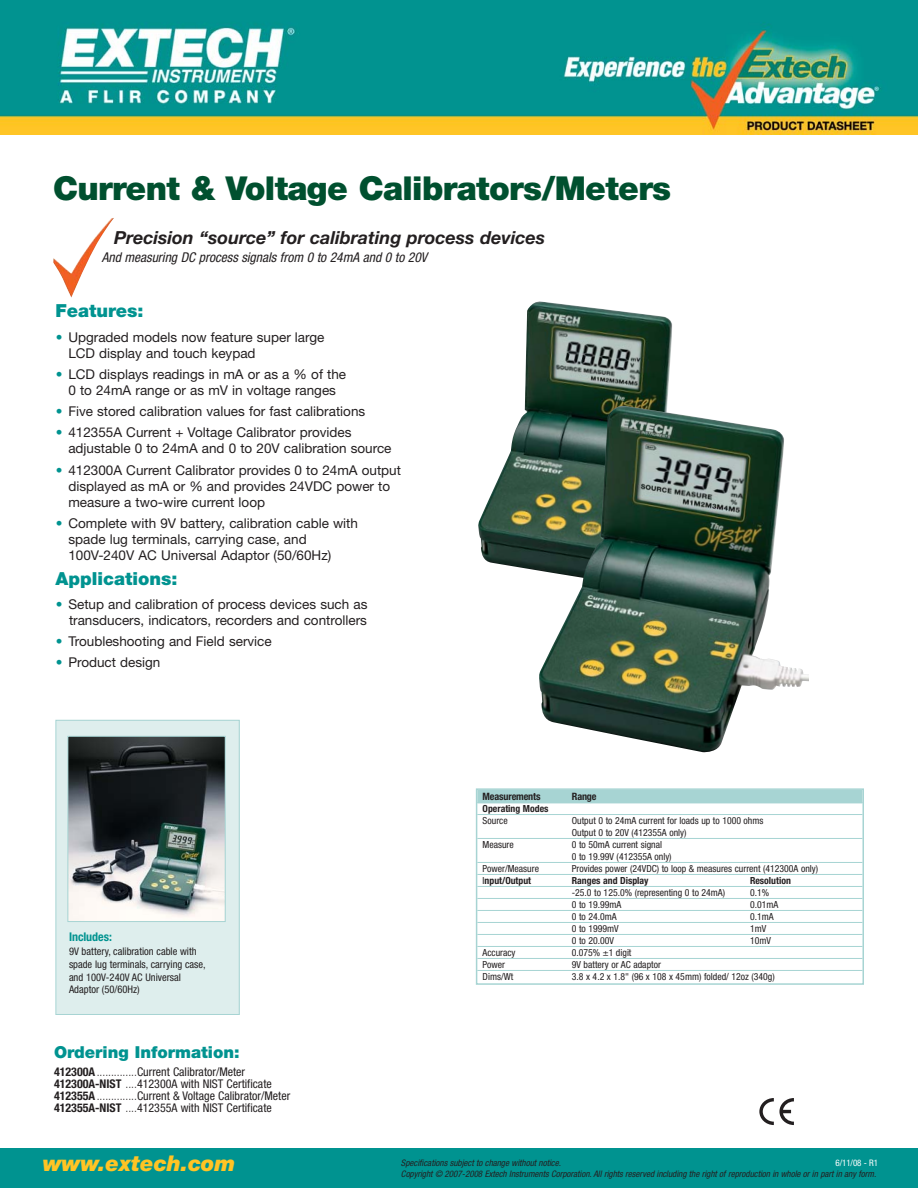
<style>
.page{position:relative;width:918px;height:1188px;background:#fff}
.page>*{position:absolute;margin:0;border:0;box-sizing:border-box;transform-origin:0 0}
.t1{font:900 33px "Helvetica Neue LT";letter-spacing:-.02em;color:#00502f}
.t2{font:italic 900 21.75px "Helvetica Neue LT";color:#ffc424}
.t3{font:italic 700 18px "Helvetica Neue LT";color:#231f20}
.t4{font:900 18px "Helvetica Neue LT";color:#009390}
.t5{font:900 16.5px "Helvetica Neue LT";color:#009390}
.t6{font:13.5px/16.2px "Helvetica Neue LT";color:#231f20}
.t7{font:italic condensed 13.5px "Helvetica Neue LT";color:#231f20}
.t8{font:condensed 12px/12px "Helvetica Neue LT";color:#231f20}
.t9{font:700 condensed 12px "Helvetica Neue LT";color:#009390}
.t10{font:condensed 10.5px/12.6px "Helvetica Neue LT";color:#231f20}
.t11{font:700 condensed 10.2px "Helvetica Neue LT";letter-spacing:-.015em;color:#231f20}
.t12{font:condensed 9.75px/12px "Helvetica Neue LT";color:#231f20}
.t13{font:700 condensed 9.75px "Helvetica Neue LT";color:#231f20}
.t14{font:italic condensed 9px "Helvetica Neue LT";color:#231f20}
.t15{font:condensed 9px "Helvetica Neue LT";color:#fff}
.s1{color:#009390}
.s2{font-weight:700}
.s3{font-weight:300}
.s4{font-weight:400}
</style>
<div class="page">
<div style="left:56px;top:720px;width:183px;height:294px;background:#deeeed"></div>
<div style="left:56px;top:720px;width:184px;height:295px;border:1px solid #a7d4d3"></div>
<div style="left:0;top:1148px;width:918px;height:40px;background:#009390"></div>
<img style="left:53px;top:218px;width:61px;height:80px">
<svg style="left:759px;top:1098px;width:35px;height:27px"></svg>
<img style="left:70px;top:738px;width:154px;height:182px">
<div style="left:68px;top:736px;width:158px;height:186px;border:1px solid #a7d4d3"></div>
<div style="left:477px;top:790px;width:385px;height:13px;background:#a7d4d3"></div>
<hr style="left:477px;top:814px;width:385px;height:1px;background:#a7d4d3">
<hr style="left:477px;top:838px;width:385px;height:1px;background:#a7d4d3">
<hr style="left:477px;top:862px;width:385px;height:1px;background:#a7d4d3">
<hr style="left:477px;top:874px;width:385px;height:1px;background:#a7d4d3">
<hr style="left:477px;top:886px;width:385px;height:1px;background:#a7d4d3">
<hr style="left:477px;top:898px;width:385px;height:1px;background:#a7d4d3">
<hr style="left:477px;top:910px;width:385px;height:1px;background:#a7d4d3">
<hr style="left:477px;top:922px;width:385px;height:1px;background:#a7d4d3">
<hr style="left:477px;top:934px;width:385px;height:1px;background:#a7d4d3">
<hr style="left:477px;top:946px;width:385px;height:1px;background:#a7d4d3">
<hr style="left:477px;top:958px;width:385px;height:1px;background:#a7d4d3">
<hr style="left:477px;top:970px;width:385px;height:1px;background:#a7d4d3">
<div style="left:476px;top:788px;width:388px;height:197px;border:2px solid #a7d4d3"></div>
<img style="left:478px;top:301px;width:194px;height:270px">
<img style="left:539px;top:405px;width:270px;height:348px">
<img style="left:0;top:0;width:918px;height:135px">
<h1 class="t1" style="left:53px;top:176px;width:620px">Current &amp; Voltage Calibrators/Meters</h1>
<h3 class="t3" style="left:114px;top:231px;width:432px">Precision “source” for calibrating process devices</h3>
<p class="t7" style="left:102px;top:252px;width:327px">And measuring DC process signals from 0 to 24mA and 0 to 20V</p>
<h3 class="t4" style="left:56px;top:304px;width:90px">Features:</h3>
<p class="t6" style="left:68px;top:330px;width:257px;text-indent:-13px"><span class="s1">•</span> Upgraded models now feature super large<br>LCD display and touch keypad</p>
<p class="t6" style="left:56px;top:367px;width:292px;text-align:center"><span class="s1">•</span> LCD displays readings in mA or as a % of the<br>0 to 24mA range or as mV in voltage ranges</p>
<p class="t6" style="left:56px;top:404px;width:311px"><span class="s1">•</span> Five stored calibration values for fast calibrations</p>
<p class="t6" style="left:68px;top:426px;width:325px;text-indent:-13px"><span class="s1">•</span> 412355A Current + Voltage Calibrator provides adjustable 0 to 24mA and 0 to 20V calibration source</p>
<p class="t6" style="left:68px;top:463px;width:334px;text-indent:-13px"><span class="s1">•</span> 412300A Current Calibrator provides 0 to 24mA output displayed as mA or % and provides 24VDC power to measure a two-wire current loop</p>
<p class="t6" style="left:68px;top:516px;width:291px;text-indent:-13px"><span class="s1">•</span> Complete with 9V battery, calibration cable with spade lug terminals, carrying case, and<br>100V-240V AC Universal Adaptor (50/60Hz)</p>
<h3 class="t4" style="left:56px;top:572px;width:123px">Applications:</h3>
<p class="t6" style="left:56px;top:597px;width:313px;text-align:right"><span class="s1">•</span> Setup and calibration of process devices such as transducers, indicators, recorders and controllers</p>
<p class="t6" style="left:56px;top:635px;width:217px"><span class="s1">•</span> Troubleshooting and Field service</p>
<p class="t6" style="left:56px;top:656px;width:106px"><span class="s1">•</span> Product design</p>
<p class="t9" style="left:69px;top:933px;width:45px">Includes:</p>
<p class="t10" style="left:69px;top:946px;width:138px">9V battery, calibration cable with spade lug terminals, carrying case, and 100V-240V AC Universal<br>Adaptor (50/60Hz)</p>
<p class="t5" style="left:54px;top:1046px;width:187px">Ordering Information:</p>
<p class="t8" style="left:54px;top:1066px;width:238px"><span class="s2">412300A</span><span class="s3">..............</span>Current Calibrator/Meter <span class="s2">412300A-NIST</span> <span class="s3">....</span>412300A with NIST Certificate <span class="s2">412355A</span><span class="s3">..............</span>Current &amp; Voltage Calibrator/Meter <span class="s2">412355A-NIST</span> <span class="s3">....</span>412355A with NIST Certificate</p>
<p class="t11" style="left:483px;top:793px;width:59px">Measurements</p>
<p class="t11" style="left:572px;top:793px;width:26px">Range</p>
<p class="t13" style="left:483px;top:805px;width:67px">Operating Modes</p>
<p class="t12" style="left:483px;top:816px;width:27px">Source</p>
<p class="t12" style="left:572px;top:816px;width:193px">Output 0 to 24mA current for loads up to 1000 ohms<br>Output 0 to 20V (412355A only)</p>
<p class="t12" style="left:483px;top:840px;width:33px">Measure</p>
<p class="t12" style="left:572px;top:840px;width:101px">0 to 50mA current signal<br>0 to 19.99V (412355A only)</p>
<p class="t12" style="left:483px;top:864px;width:58px">Power/Measure</p>
<p class="t12" style="left:572px;top:864px;width:248px">Provides power (24VDC) to loop &amp; measures current (412300A only)</p>
<p class="t13" style="left:483px;top:877px;width:50px"><span class="s4">I</span>nput/Output</p>
<p class="t13" style="left:572px;top:877px;width:78px">Ranges and Display</p>
<p class="t13" style="left:750px;top:877px;width:42px">Resolution</p>
<p class="t12" style="left:572px;top:888px;width:155px">-25.0 to 125.0% (representing 0 to 24mA)</p>
<p class="t12" style="left:750px;top:888px;width:21px">0.1%</p>
<p class="t12" style="left:572px;top:900px;width:51px">0 to 19.99mA</p>
<p class="t12" style="left:750px;top:900px;width:30px">0.01mA</p>
<p class="t12" style="left:572px;top:912px;width:46px">0 to 24.0mA</p>
<p class="t12" style="left:750px;top:912px;width:25px">0.1mA</p>
<p class="t12" style="left:572px;top:924px;width:48px">0 to 1999mV</p>
<p class="t12" style="left:750px;top:924px;width:18px">1mV</p>
<p class="t12" style="left:572px;top:936px;width:44px">0 to 20.00V</p>
<p class="t12" style="left:750px;top:936px;width:22px">10mV</p>
<p class="t12" style="left:483px;top:948px;width:34px">Accuracy</p>
<p class="t12" style="left:572px;top:948px;width:61px">0.075% ±1 digit</p>
<p class="t12" style="left:483px;top:960px;width:24px">Power</p>
<p class="t12" style="left:572px;top:960px;width:91px">9V battery or AC adaptor</p>
<p class="t12" style="left:483px;top:972px;width:32px">Dims/Wt</p>
<p class="t12" style="left:572px;top:972px;width:204px">3.8 x 4.2 x 1.8" (96 x 108 x 45mm) folded/ 12oz (340g)</p>
<h2 class="t2" style="left:43px;top:1156px;width:194px">www.extech.com</h2>
<p class="t14" style="left:401px;top:1160px;width:161px">Specifications subject to change without notice.</p>
<p class="t15" style="left:835px;top:1160px;width:44px">6/11/08 - R1</p>
<p class="t14" style="left:401px;top:1171px;width:477px">Copyright © 2007-2008 Extech Instruments Corporation. All rights reserved including the right of reproduction in whole or in part in any form.</p>
</div>
